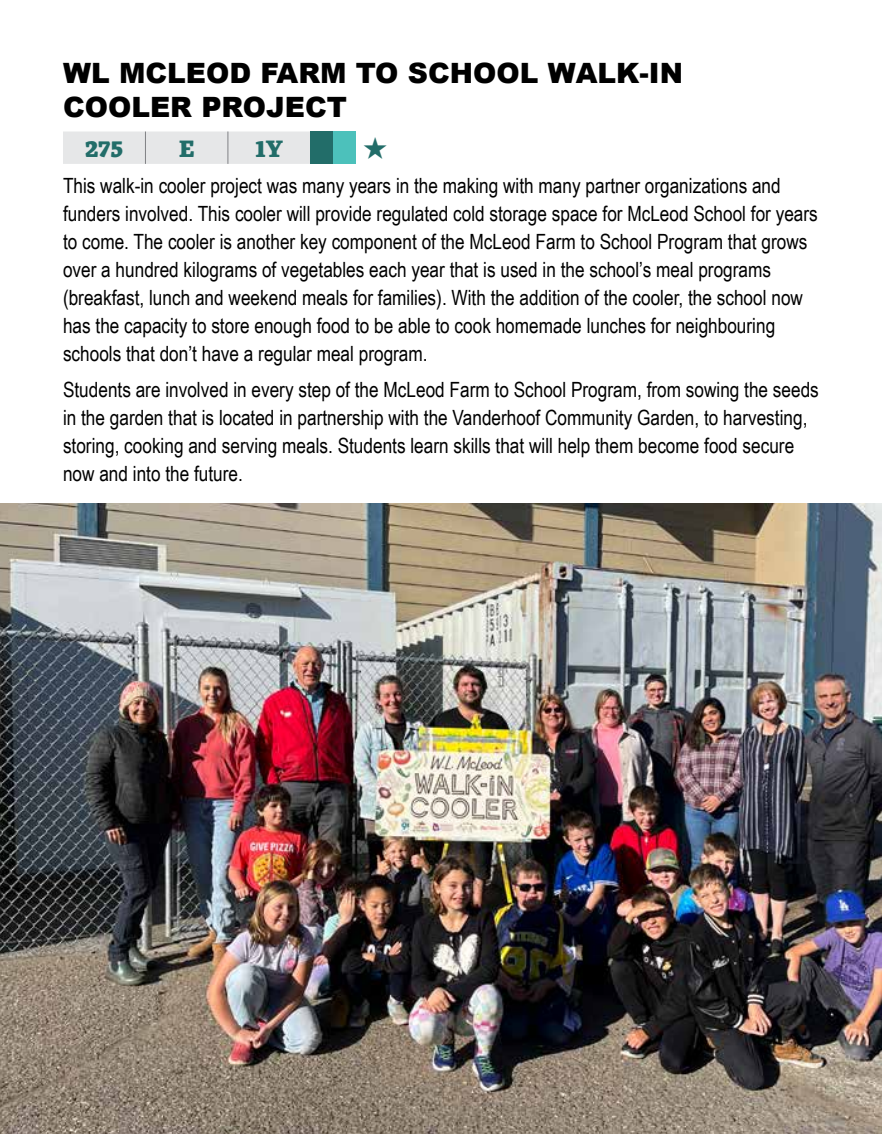
<style>
.page{position:relative;width:882px;height:1134px;background:#fff}
.page>*{position:absolute;margin:0;border:0;box-sizing:border-box;transform-origin:0 0}
.t1{font:900 28px/33.6px "Arial";color:#000}
.t2{font:800 24.5px "Skolar Latin";color:#226d69}
.t3{font:21px/28px "Arial Narrow";color:#000}
</style>
<div class="page">
<div style="left:63px;top:132px;width:247px;height:32px;background:#e6e7e8"></div>
<div style="left:310px;top:132px;width:23px;height:32px;background:#226d69"></div>
<div style="left:333px;top:132px;width:23px;height:32px;background:#4cc1bb"></div>
<hr style="left:145px;top:132px;width:1px;height:32px;background:#808285">
<hr style="left:228px;top:132px;width:1px;height:32px;background:#808285">
<img style="left:0;top:503px;width:882px;height:631px">
<h1 class="t1" style="left:63px;top:55px;width:622px">WL MCLEOD FARM TO SCHOOL WALK-IN<br>COOLER PROJECT</h1>
<p class="t2" style="left:85px;top:128px;width:40px">275</p>
<p class="t2" style="left:179px;top:128px;width:17px">E</p>
<p class="t2" style="left:256px;top:128px;width:29px">1Y</p>
<p class="t3" style="left:63px;top:171px;width:756px">This walk-in cooler project was many years in the making with many partner organizations and funders involved. This cooler will provide regulated cold storage space for McLeod School for years to come. The cooler is another key component of the McLeod Farm to School Program that grows over a hundred kilograms of vegetables each year that is used in the school’s meal programs (breakfast, lunch and weekend meals for families). With the addition of the cooler, the school now has the capacity to store enough food to be able to cook homemade lunches for neighbouring schools that don’t have a regular meal program.</p>
<p class="t3" style="left:63px;top:374px;width:757px">Students are involved in every step of the McLeod Farm to School Program, from sowing the seeds in the garden that is located in partnership with the Vanderhoof Community Garden, to harvesting, storing, cooking and serving meals. Students learn skills that will help them become food secure now and into the future.</p>
</div>
